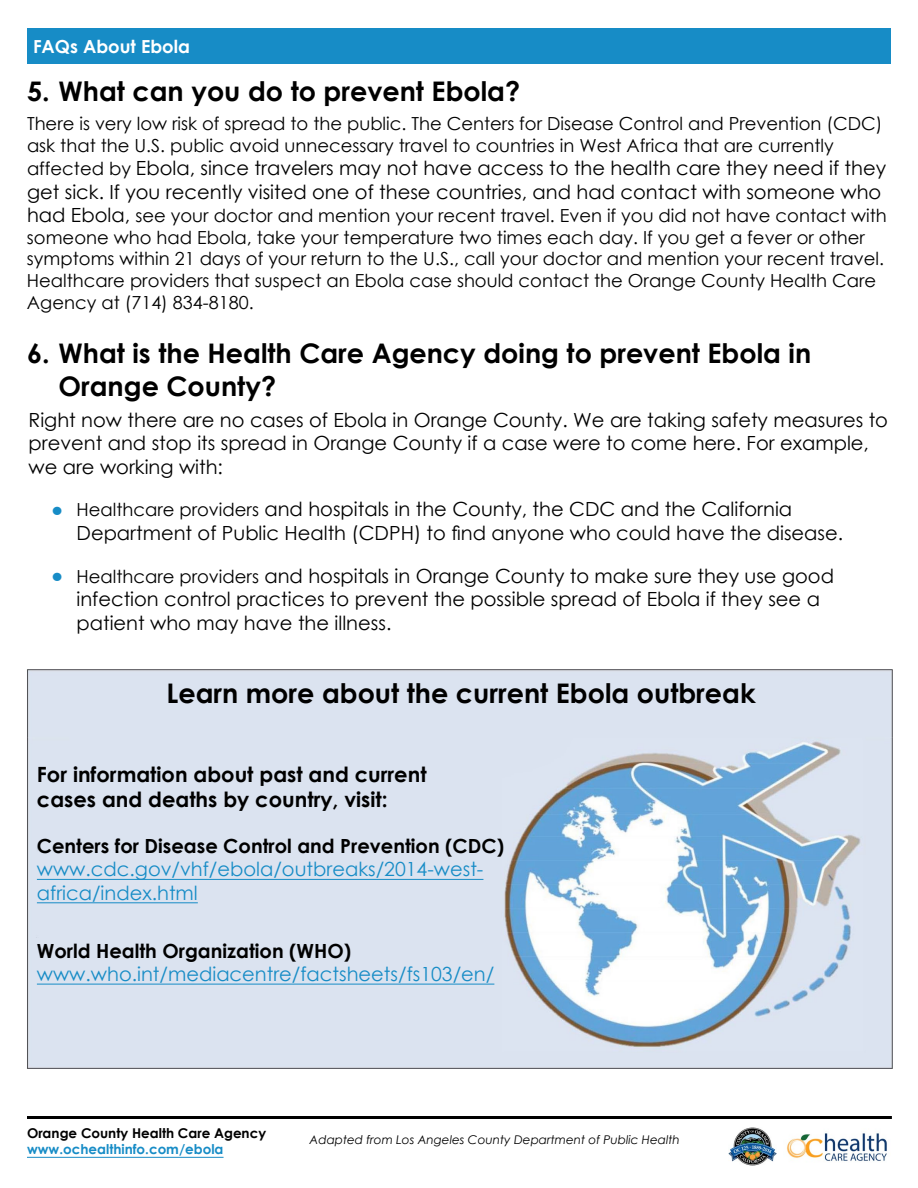
<style>
.page{position:relative;width:918px;height:1188px;background:#fff}
.page>*{position:absolute;margin:0;border:0;box-sizing:border-box;transform-origin:0 0}
.t1{font:700 27px/32.4px "Century Gothic";color:#000}
.t2{font:700 21px/25.2px "Century Gothic";color:#000}
.t3{font:19.5px/23.4px "Century Gothic";color:#000}
.t4{font:19.5px/23.4px "Century Gothic";color:#178cc6}
.t5{font:700 19.5px "Century Gothic";color:#000}
.t6{font:18px/21.6px "Century Gothic";color:#000}
.t7{font:700 18px "Century Gothic";color:#fff}
.t8{font:700 13.5px "Century Gothic";color:#000}
.t9{font:700 13.5px "Century Gothic";color:#178cc6}
.t10{font:italic 12px "Century Gothic";color:#000}
.s1{font-size:18px}
.s2{font-size:19.5px}
.s3{color:#178cc6}
</style>
<div class="page">
<div style="left:28px;top:28px;width:863px;height:36px;background:#178cc6"></div>
<img style="left:27px;top:669px;width:866px;height:399px">
<hr style="left:27px;top:1116px;width:865px;height:3px;background:#000">
<hr style="left:27px;top:1157px;width:197px;height:1px;background:#178cc6">
<img style="left:786px;top:1133px;width:101px;height:28px">
<img style="left:728px;top:1127px;width:49px;height:39px">
<hr style="left:37px;top:879px;width:446px;height:1px;background:#178cc6">
<hr style="left:37px;top:902px;width:161px;height:1px;background:#178cc6">
<hr style="left:37px;top:984px;width:457px;height:1px;background:#178cc6">
<p class="t7" style="left:33px;top:33px;width:158px">FAQs About Ebola</p>
<h1 class="t1" style="left:27px;top:74px;width:495px">5. What can you do to prevent Ebola?</h1>
<p class="t6" style="left:27px;top:113px;width:857px">There is very low risk of spread to the public. The Centers for Disease Control and Prevention (CDC) ask that the U.S. public avoid unnecessary travel to countries in West Africa that are currently</p>
<p class="t3" style="left:27px;top:156px;width:861px"><span class="s1">affected by</span> Ebola, since travelers may not have access to the health care they need if they get sick. If you recently visited one of these countries, and had contact with someone who</p>
<p class="t6" style="left:27px;top:205px;width:861px"><span class="s2">had Ebola,</span> see your doctor and mention your recent travel. Even if you did not have contact with someone who had Ebola, take your temperature two times each day. If you get a fever or other symptoms within 21 days of your return to the U.S., call your doctor and mention your recent travel.<br>Healthcare providers that suspect an Ebola case should contact the Orange County Health Care Agency at (714) 834-8180.</p>
<h1 class="t1" style="left:59px;top:336px;width:754px;text-indent:-32px">6. What is the Health Care Agency doing to prevent Ebola in<br>Orange County?</h1>
<p class="t3" style="left:28px;top:408px;width:861px">Right now there are no cases of Ebola in Orange County. We are taking safety measures to prevent and stop its spread in Orange County if a case were to come here. For example, we are working with:</p>
<p class="t3" style="left:76px;top:497px;width:768px;text-indent:-24px"><span class="s3">●</span> <span class="s1">Healthcare providers</span> and hospitals in the County, the CDC and the California<br>Department of Public Health (CDPH) to find anyone who could have the disease.</p>
<p class="t3" style="left:76px;top:564px;width:759px;text-indent:-24px"><span class="s3">●</span> <span class="s1">Healthcare providers</span> and hospitals in Orange County to make sure they use good infection control practices to prevent the possible spread of Ebola if they see a patient who may have the illness.</p>
<h1 class="t1" style="left:167px;top:676px;width:591px">Learn more about the current Ebola outbreak</h1>
<p class="t2" style="left:37px;top:761px;width:391px">For information about past and current cases and deaths by country, visit:</p>
<p class="t5" style="left:37px;top:831px;width:469px">Centers for Disease Control and Prevention (CDC)</p>
<p class="t4" style="left:37px;top:857px;width:448px">www.cdc.gov/vhf/ebola/outbreaks/2014-west&shy;africa/index.html</p>
<p class="t5" style="left:37px;top:936px;width:316px">World Health Organization (WHO)</p>
<p class="t4" style="left:37px;top:962px;width:459px">www.who.int/mediacentre/factsheets/fs103/en/</p>
<p class="t8" style="left:27px;top:1123px;width:241px">Orange County Health Care Agency</p>
<p class="t9" style="left:27px;top:1139px;width:198px">www.ochealthinfo.com/ebola</p>
<p class="t10" style="left:310px;top:1131px;width:372px">Adapted from Los Angeles County Department of Public Health</p>
</div>
